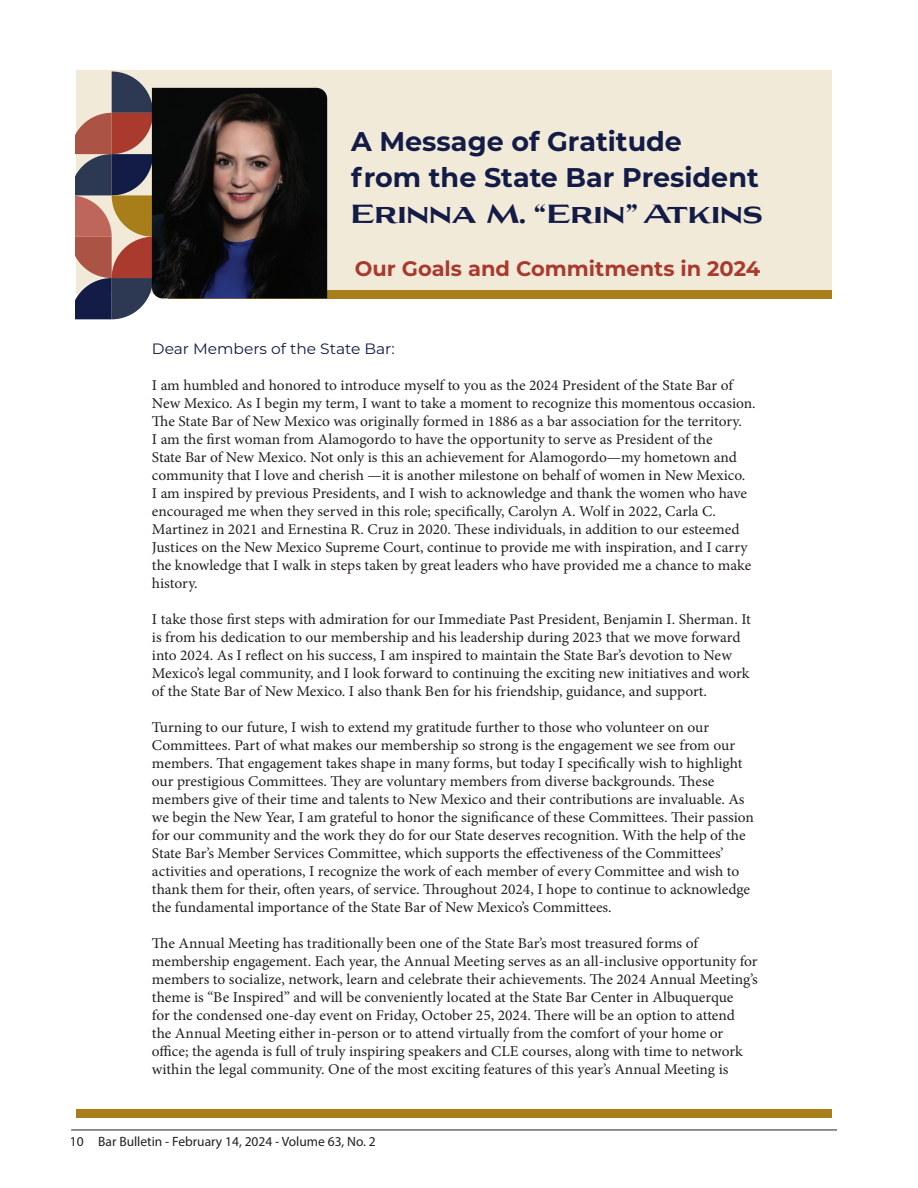
<style>
.page{position:relative;width:918px;height:1188px;background:#fff}
.page>*{position:absolute;margin:0;border:0;box-sizing:border-box;transform-origin:0 0}
.t1{font:700 27px/36px "Montserrat";color:#131b47}
.t2{font:700 25.5px "Aviano Flare";color:#131b47}
.t3{font:700 21px "Montserrat";color:#a93a2d}
.t4{font:15px/18px "Minion Pro";color:#231f20}
.t5{font:15px "Montserrat";color:#131b47}
.t6{font:13.5px "Myriad Pro";color:#231f20}
</style>
<div class="page">
<hr style="left:71px;top:1130px;width:766px;height:1px;background:#231f20">
<div style="left:76px;top:71px;width:756px;height:223px;background:#f2ead9"></div>
<svg style="left:76px;top:72px;width:118px;height:247px"></svg>
<div style="left:168px;top:290px;width:664px;height:8px;background:#a77e1a"></div>
<img style="left:152px;top:88px;width:175px;height:210px">
<div style="left:76px;top:1110px;width:756px;height:8px;background:#a77e1a"></div>
<h1 class="t1" style="left:351px;top:122px;width:409px">A Message of Gratitude<br>from the State Bar President</h1>
<h2 class="t2" style="left:351px;top:200px;width:413px">Erinna M. “Erin” Atkins</h2>
<h3 class="t3" style="left:355px;top:253px;width:407px">Our Goals and Commitments in 2024</h3>
<p class="t5" style="left:152px;top:339px;width:244px">Dear Members of the State Bar:</p>
<p class="t4" style="left:152px;top:377px;width:605px">I am humbled and honored to introduce myself to you as the 2024 President of the State Bar of New Mexico. As I begin my term, I want to take a moment to recognize this momentous occasion.<br>The State Bar of New Mexico was originally formed in 1886 as a bar association for the territory.<br>I am the first woman from Alamogordo to have the opportunity to serve as President of the<br>State Bar of New Mexico. Not only is this an achievement for Alamogordo—my hometown and community that I love and cherish —it is another milestone on behalf of women in New Mexico.<br>I am inspired by previous Presidents, and I wish to acknowledge and thank the women who have encouraged me when they served in this role; specifically, Carolyn A. Wolf in 2022, Carla C.<br>Martinez in 2021 and Ernestina R. Cruz in 2020. These individuals, in addition to our esteemed Justices on the New Mexico Supreme Court, continue to provide me with inspiration, and I carry the knowledge that I walk in steps taken by great leaders who have provided me a chance to make history.</p>
<p class="t4" style="left:152px;top:611px;width:600px">I take those first steps with admiration for our Immediate Past President, Benjamin I. Sherman. It is from his dedication to our membership and his leadership during 2023 that we move forward into 2024. As I reflect on his success, I am inspired to maintain the State Bar’s devotion to New Mexico’s legal community, and I look forward to continuing the exciting new initiatives and work of the State Bar of New Mexico. I also thank Ben for his friendship, guidance, and support.</p>
<p class="t4" style="left:152px;top:719px;width:604px">Turning to our future, I wish to extend my gratitude further to those who volunteer on our Committees. Part of what makes our membership so strong is the engagement we see from our members. That engagement takes shape in many forms, but today I specifically wish to highlight our prestigious Committees. They are voluntary members from diverse backgrounds. These members give of their time and talents to New Mexico and their contributions are invaluable. As we begin the New Year, I am grateful to honor the significance of these Committees. Their passion for our community and the work they do for our State deserves recognition. With the help of the State Bar’s Member Services Committee, which supports the effectiveness of the Committees’ activities and operations, I recognize the work of each member of every Committee and wish to thank them for their, often years, of service. Throughout 2024, I hope to continue to acknowledge the fundamental importance of the State Bar of New Mexico’s Committees.</p>
<p class="t4" style="left:152px;top:935px;width:607px">The Annual Meeting has traditionally been one of the State Bar’s most treasured forms of membership engagement. Each year, the Annual Meeting serves as an all-inclusive opportunity for members to socialize, network, learn and celebrate their achievements. The 2024 Annual Meeting’s theme is “Be Inspired” and will be conveniently located at the State Bar Center in Albuquerque<br>for the condensed one-day event on Friday, October 25, 2024. There will be an option to attend the Annual Meeting either in-person or to attend virtually from the comfort of your home or office; the agenda is full of truly inspiring speakers and CLE courses, along with time to network within the legal community. One of the most exciting features of this year’s Annual Meeting is</p>
<p class="t6" style="left:70px;top:1133px;width:308px">10 Bar Bulletin - February 14, 2024 - Volume 63, No. 2</p>
</div>
